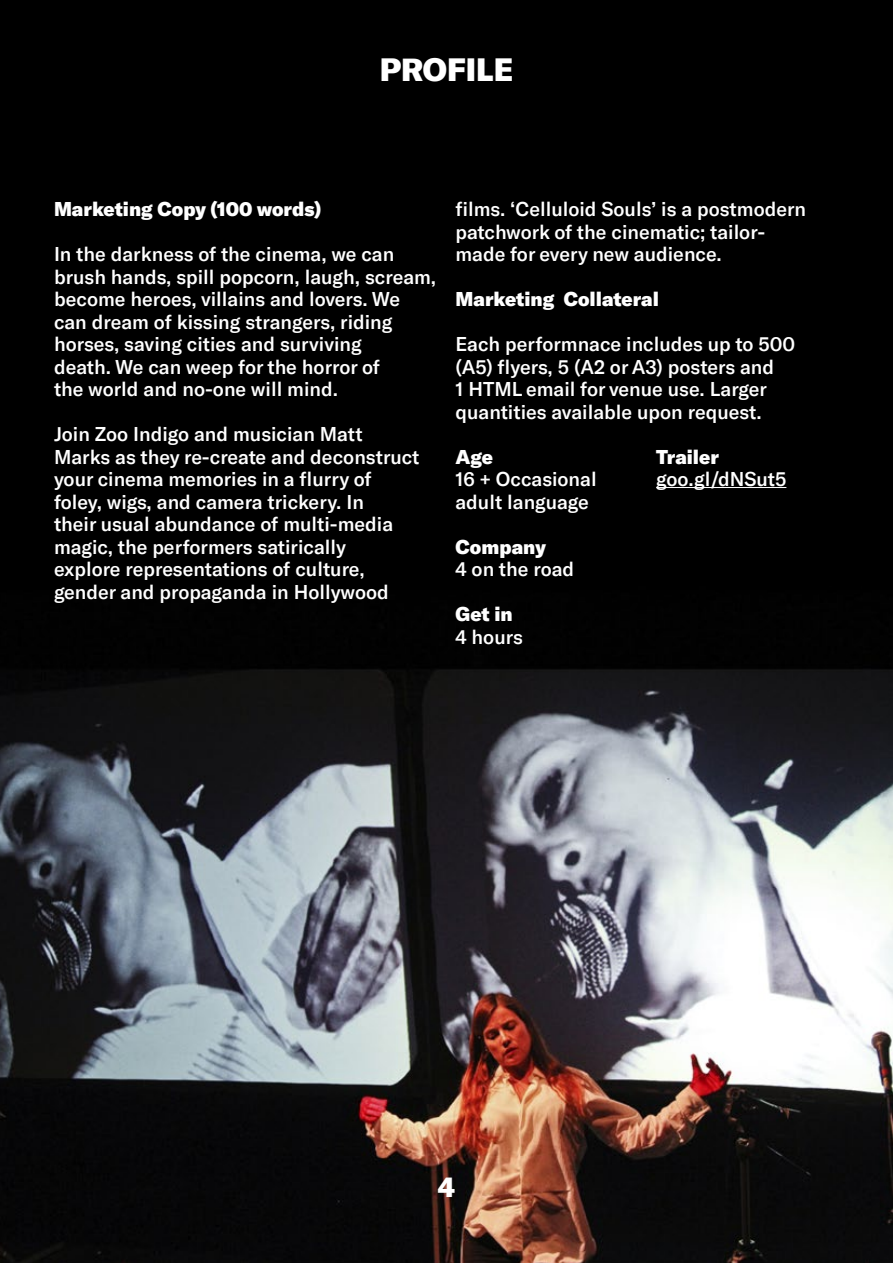
<style>
.page{position:relative;width:893px;height:1263px;background:#fff}
.page>*{position:absolute;margin:0;border:0;box-sizing:border-box;transform-origin:0 0}
.t1{font:900 31.5px "GT America";color:#fff}
.t2{font:900 27px "GT America";color:#fff}
.t3{font:500 19.5px/22.5px "GT America";color:#fff}
.t4{font:900 19.5px "GT America";color:#fff}
</style>
<div class="page">
<img style="left:0;top:0;width:893px;height:1263px">
<hr style="left:656px;top:487px;width:130px;height:1px;background:#fff">
<h1 class="t1" style="left:380px;top:50px;width:135px">PROFILE</h1>
<p class="t4" style="left:54px;top:197px;width:269px">Marketing Copy (100 words)</p>
<p class="t3" style="left:54px;top:243px;width:384px">In the darkness of the cinema, we can brush hands, spill popcorn, laugh, scream, become heroes, villains and lovers. We can dream of kissing strangers, riding horses, saving cities and surviving<br>death. We can weep for the horror of<br>the world and no-one will mind.</p>
<p class="t3" style="left:54px;top:423px;width:367px">Join Zoo Indigo and musician Matt Marks as they re-create and deconstruct your cinema memories in a flurry of foley, wigs, and camera trickery. In<br>their usual abundance of multi-media magic, the performers satirically<br>explore representations of culture, gender and propaganda in Hollywood</p>
<p class="t3" style="left:455px;top:198px;width:352px">films. ‘Celluloid Souls’ is a postmodern patchwork of the cinematic; tailor&shy;made for every new audience.</p>
<p class="t4" style="left:455px;top:287px;width:205px">Marketing Collateral</p>
<p class="t3" style="left:455px;top:333px;width:341px">Each performnace includes up to 500 (A5) flyers, 5 (A2 or A3) posters and<br>1 HTML email for venue use. Larger quantities available upon request.</p>
<p class="t4" style="left:455px;top:444px;width:39px">Age</p>
<p class="t3" style="left:455px;top:468px;width:143px">16 + Occasional adult language</p>
<p class="t4" style="left:455px;top:534px;width:92px">Company</p>
<p class="t3" style="left:455px;top:558px;width:120px">4 on the road</p>
<p class="t4" style="left:455px;top:602px;width:59px">Get in</p>
<p class="t3" style="left:455px;top:625px;width:69px">4 hours</p>
<p class="t4" style="left:656px;top:444px;width:64px">Trailer</p>
<p class="t3" style="left:656px;top:468px;width:132px">goo.gl/dNSut5</p>
<h2 class="t2" style="left:438px;top:1170px;width:19px">4</h2>
</div>
